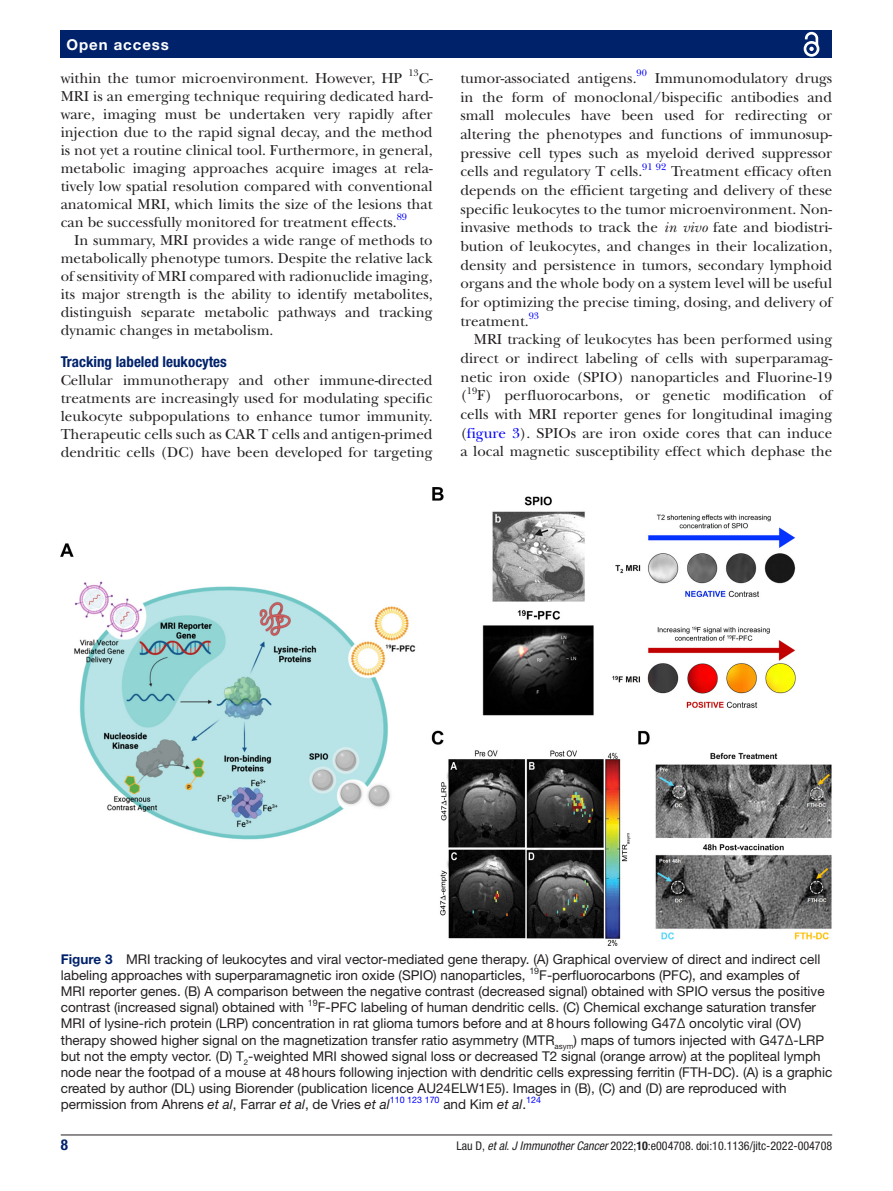
<style>
.page{position:relative;width:893px;height:1191px;background:#fff}
.page>*{position:absolute;margin:0;border:0;box-sizing:border-box;transform-origin:0 0}
.t1{font:15px/18.6px "New Baskerville";color:#231f20;text-align:justify}
.t2{font:700 condensed 15px "Helvetica Neue LT Std";color:#00226b}
.t3{font:700 15px "Helvetica Neue LT Std";letter-spacing:.065em;color:#fff}
.t4{font:13.5px/16.2px "Helvetica Neue LT Std";color:#231f20}
.t5{font:condensed 12px "Helvetica Neue LT Std";color:#231f20}
.t6{font:9.9px "New Baskerville";color:#00f}
.t7{font:9.9px "New Baskerville";color:#231f20}
.t8{font:9px "Helvetica Neue LT Std";color:#231f20}
.s1{font-style:italic}
.s2{color:#00f}
.s3{font-weight:700;color:#00226b}
.s4{font-weight:700}
</style>
<div class="page">
<hr style="left:61px;top:1134px;width:771px;height:1px;background:#231f20">
<div style="left:61px;top:31px;width:771px;height:27px;background:#00226b"></div>
<svg style="left:803px;top:31px;width:17px;height:26px"></svg>
<img style="left:61px;top:487px;width:771px;height:458px">
<p class="t3" style="left:66px;top:35px;width:104px">Open access</p>
<p class="t1" style="left:61px;top:69px;width:343px">within the tumor microenvironment. However, HP</p>
<p class="t7" style="left:408px;top:67px;width:12px">13</p>
<p class="t1" style="left:61px;top:69px;width:373px;line-height:18px;text-indent:358px">C-MRI is an emerging technique requiring dedicated hard&shy;ware, imaging must be undertaken very rapidly after injection due to the rapid signal decay, and the method is not yet a routine clinical tool. Furthermore, in general, metabolic imaging approaches acquire images at rela&shy;tively low spatial resolution compared with conventional anatomical MRI, which limits the size of the lesions that can be successfully monitored for treatment effects.</p>
<p class="t6" style="left:397px;top:211px;width:12px">89</p>
<p class="t1" style="left:61px;top:231px;width:373px;line-height:18px;text-indent:14px">In summary, MRI provides a wide range of methods to metabolically phenotype tumors. Despite the relative lack of sensitivity of MRI compared with radionuclide imaging, its major strength is the ability to identify metabolites, distinguish separate metabolic pathways and tracking dynamic changes in metabolism.</p>
<p class="t2" style="left:61px;top:352px;width:168px">Tracking labeled leukocytes</p>
<p class="t1" style="left:61px;top:371px;width:373px;line-height:18px">Cellular immunotherapy and other immune-directed treatments are increasingly used for modulating specific leukocyte subpopulations to enhance tumor immunity.<br>Therapeutic cells such as CAR T cells and antigen-primed dendritic cells (DC) have been developed for targeting</p>
<p class="t1" style="left:460px;top:69px;width:178px">tumor-associated antigens.</p>
<p class="t6" style="left:637px;top:67px;width:12px">90</p>
<p class="t1" style="left:460px;top:69px;width:373px;text-indent:194px">Immunomodulatory drugs in the form of monoclonal/bispecific antibodies and small molecules have been used for redirecting or altering the phenotypes and functions of immunosup&shy;pressive cell types such as myeloid derived suppressor cells and regulatory T cells.</p>
<p class="t6" style="left:642px;top:161px;width:25px">91 92</p>
<p class="t1" style="left:460px;top:162px;width:373px;text-indent:211px">Treatment efficacy often depends on the efficient targeting and delivery of these specific leukocytes to the tumor microenvironment. Non&shy;invasive methods to track the <span class="s1">in vivo</span> fate and biodistri&shy;bution of leukocytes, and changes in their localization, density and persistence in tumors, secondary lymphoid organs and the whole body on a system level will be useful for optimizing the precise timing, dosing, and delivery of treatment.</p>
<p class="t6" style="left:529px;top:310px;width:12px">93</p>
<p class="t1" style="left:460px;top:330px;width:373px;text-indent:14px">MRI tracking of leukocytes has been performed using direct or indirect labeling of cells with superparamag&shy;netic iron oxide (SPIO) nanoparticles and Fluorine-19 (</p>
<p class="t7" style="left:467px;top:384px;width:12px">19</p>
<p class="t1" style="left:460px;top:386px;width:373px;text-indent:17px">F) perfluorocarbons, or genetic modification of cells with MRI reporter genes for longitudinal imaging (<span class="s2">figure 3</span>). SPIOs are iron oxide cores that can induce a local magnetic susceptibility effect which dephase the</p>
<p class="t4" style="left:61px;top:950px;width:761px"><span class="s3">Figure 3</span> MRI tracking of leukocytes and viral vector-mediated gene therapy. (A) Graphical overview of direct and indirect cell labeling approaches with superparamagnetic iron oxide (SPIO) nanoparticles,</p>
<p class="t8" style="left:529px;top:965px;width:11px">19</p>
<p class="t4" style="left:61px;top:966px;width:773px;text-indent:479px">F-perfluorocarbons (PFC), and examples of<br>MRI reporter genes. (B) A comparison between the negative contrast (decreased signal) obtained with SPIO versus the positive contrast (increased signal) obtained with <sup>19</sup>F-PFC labeling of human dendritic cells. (C) Chemical exchange saturation transfer MRI of lysine-rich protein (LRP) concentration in rat glioma tumors before and at 8hours following G47Δ oncolytic viral (OV) therapy showed higher signal on the magnetization transfer ratio asymmetry (MTR<sub>asym</sub>) maps of tumors injected with G47Δ-LRP but not the empty vector. (D) T<sub>2</sub>-weighted MRI showed signal loss or decreased T2 signal (orange arrow) at the popliteal lymph node near the footpad of a mouse at 48hours following injection with dendritic cells expressing ferritin (FTH-DC). (A) is a graphic created by author (DL) using Biorender (publication licence AU24ELW1E5). Images in (B), (C) and (D) are reproduced with permission from Ahrens <span class="s1">et al</span>, Farrar <span class="s1">et al</span>, de Vries <span class="s1">et al</span><sup>110</sup> <sup>123</sup> <sup>170</sup> and Kim <span class="s1">et al</span>.<sup>124</sup></p>
<p class="t2" style="left:61px;top:1135px;width:9px">8</p>
<p class="t5" style="left:456px;top:1138px;width:377px">Lau D, <span class="s1">et al</span>. <span class="s1">J Immunother Cancer</span> 2022;<span class="s4">10</span>:e004708. doi:10.1136/jitc-2022-004708</p>
</div>
